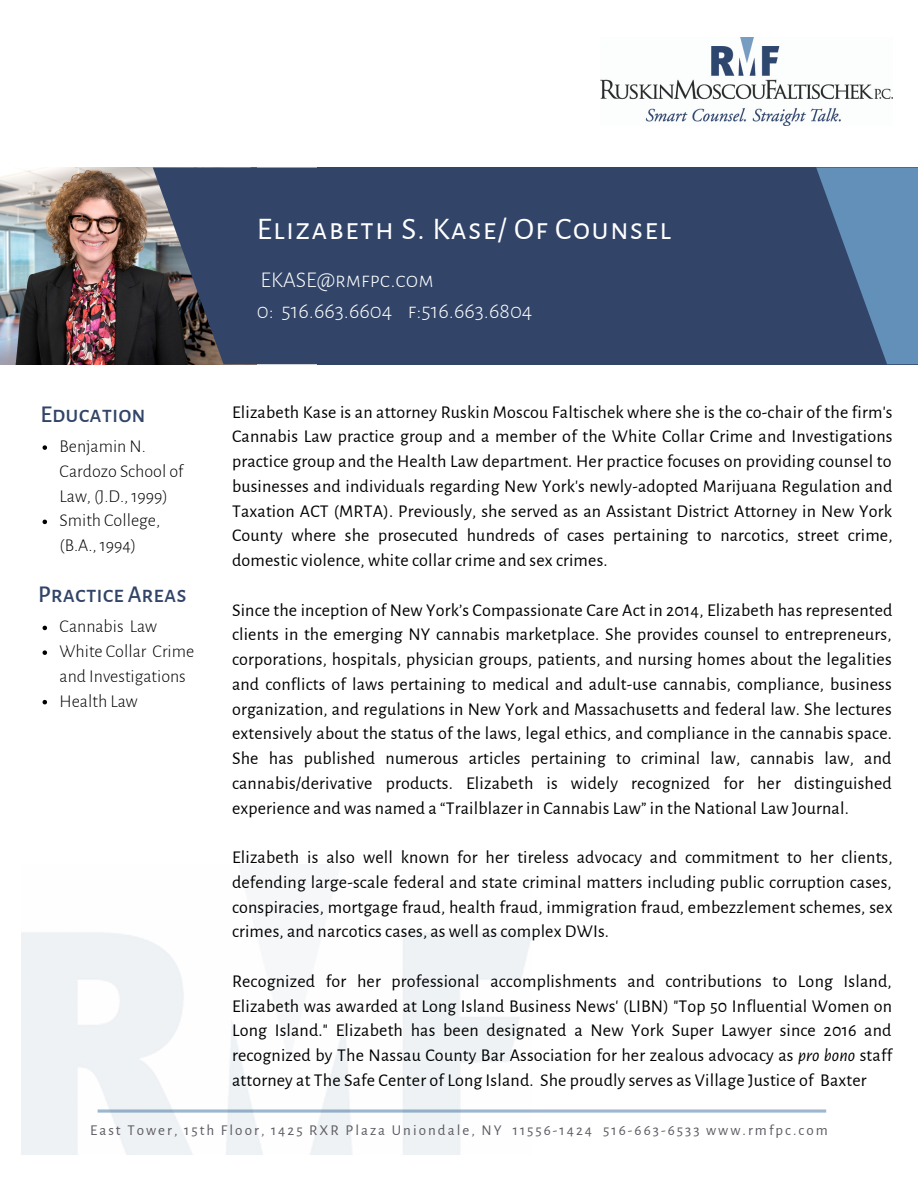
<style>
.page{position:relative;width:918px;height:1188px;background:#fff}
.page>*{position:absolute;margin:0;border:0;box-sizing:border-box;transform-origin:0 0}
.t1{font:31.5px "Alegreya Sans SC";letter-spacing:.04em;color:#fff}
.t2{font:500 23.55px "Alegreya Sans SC";color:#324568}
.t3{font:300 22.5px "Alegreya Sans SC";color:#fff}
.t4{font:18px/24.8px "Alegreya Sans";letter-spacing:.01em;color:#000;text-align:justify}
.t5{font:300 18px/24.8px "Alegreya Sans";color:#000}
.t6{font:15px "Alegreya Sans";letter-spacing:.135em;color:#5d5a62}
.s1{font-style:italic}
</style>
<div class="page">
<img style="left:600px;top:37px;width:293px;height:89px">
<svg style="left:98px;top:1109px;width:728px;height:4px;background:#afc4d6"></svg>
<img style="left:0;top:167px;width:153px;height:197px">
<div style="left:317px;top:167px;width:601px;height:197px;background:#324568"></div>
<svg style="left:153px;top:167px;width:164px;height:197px;background:#3a4762"></svg>
<svg style="left:816px;top:167px;width:102px;height:197px"></svg>
<svg style="left:43px;top:445px;width:4px;height:5px"></svg>
<svg style="left:43px;top:520px;width:4px;height:4px"></svg>
<svg style="left:43px;top:626px;width:4px;height:4px"></svg>
<svg style="left:43px;top:650px;width:4px;height:5px"></svg>
<svg style="left:43px;top:700px;width:4px;height:4px"></svg>
<p class="t1" style="left:257px;top:214px;width:416px">Elizabeth S. Kase/ Of Counsel</p>
<p class="t3" style="left:261px;top:269px;width:175px">EKASE@rmfpc.com</p>
<p class="t3" style="left:257px;top:300px;width:277px">0: 516.663.6604 f:516.663.6804</p>
<p class="t4" style="left:232px;top:400px;width:662px">Elizabeth Kase is an attorney Ruskin Moscou Faltischek where she is the co-chair of the firm's Cannabis Law practice group and a member of the White Collar Crime and Investigations practice group and the Health Law department. Her practice focuses on providing counsel to businesses and individuals regarding New York's newly-adopted Marijuana Regulation and Taxation ACT (MRTA). Previously, she served as an Assistant District Attorney in New York County where she prosecuted hundreds of cases pertaining to narcotics, street crime, domestic violence, white collar crime and sex crimes.</p>
<p class="t4" style="left:232px;top:598px;width:662px">Since the inception of New York’s Compassionate Care Act in 2014, Elizabeth has represented clients in the emerging NY cannabis marketplace. She provides counsel to entrepreneurs, corporations, hospitals, physician groups, patients, and nursing homes about the legalities and conflicts of laws pertaining to medical and adult-use cannabis, compliance, business organization, and regulations in New York and Massachusetts and federal law. She lectures extensively about the status of the laws, legal ethics, and compliance in the cannabis space.<br>She has published numerous articles pertaining to criminal law, cannabis law, and cannabis/derivative products. Elizabeth is widely recognized for her distinguished experience and was named a “Trailblazer in Cannabis Law” in the National Law Journal.</p>
<p class="t4" style="left:232px;top:845px;width:662px">Elizabeth is also well known for her tireless advocacy and commitment to her clients, defending large-scale federal and state criminal matters including public corruption cases, conspiracies, mortgage fraud, health fraud, immigration fraud, embezzlement schemes, sex crimes, and narcotics cases, as well as complex DWIs.</p>
<p class="t4" style="left:232px;top:969px;width:662px">Recognized for her professional accomplishments and contributions to Long Island, Elizabeth was awarded at Long Island Business News' (LIBN) "Top 50 Influential Women on Long Island." Elizabeth has been designated a New York Super Lawyer since 2016 and recognized by The Nassau County Bar Association for her zealous advocacy as <span class="s1">pro bono</span> staff attorney at The Safe Center of Long Island. She proudly serves as Village Justice of Baxter</p>
<p class="t6" style="left:90px;top:1123px;width:739px">East Tower, 15th Floor, 1425 RXR Plaza Uniondale, NY 11556-1424 516-663-6533 www.rmfpc.com</p>
<p class="t2" style="left:41px;top:404px;width:107px">Education</p>
<p class="t5" style="left:60px;top:434px;width:125px">Benjamin N.<br>Cardozo School of<br>Law, (J.D., 1999)</p>
<p class="t5" style="left:60px;top:509px;width:102px">Smith College, (B.A., 1994)</p>
<p class="t2" style="left:38px;top:583px;width:150px">Practice Areas</p>
<p class="t5" style="left:60px;top:615px;width:99px">Cannabis Law</p>
<p class="t5" style="left:60px;top:639px;width:136px">White Collar Crime and Investigations</p>
<p class="t5" style="left:60px;top:689px;width:79px">Health Law</p>
</div>
